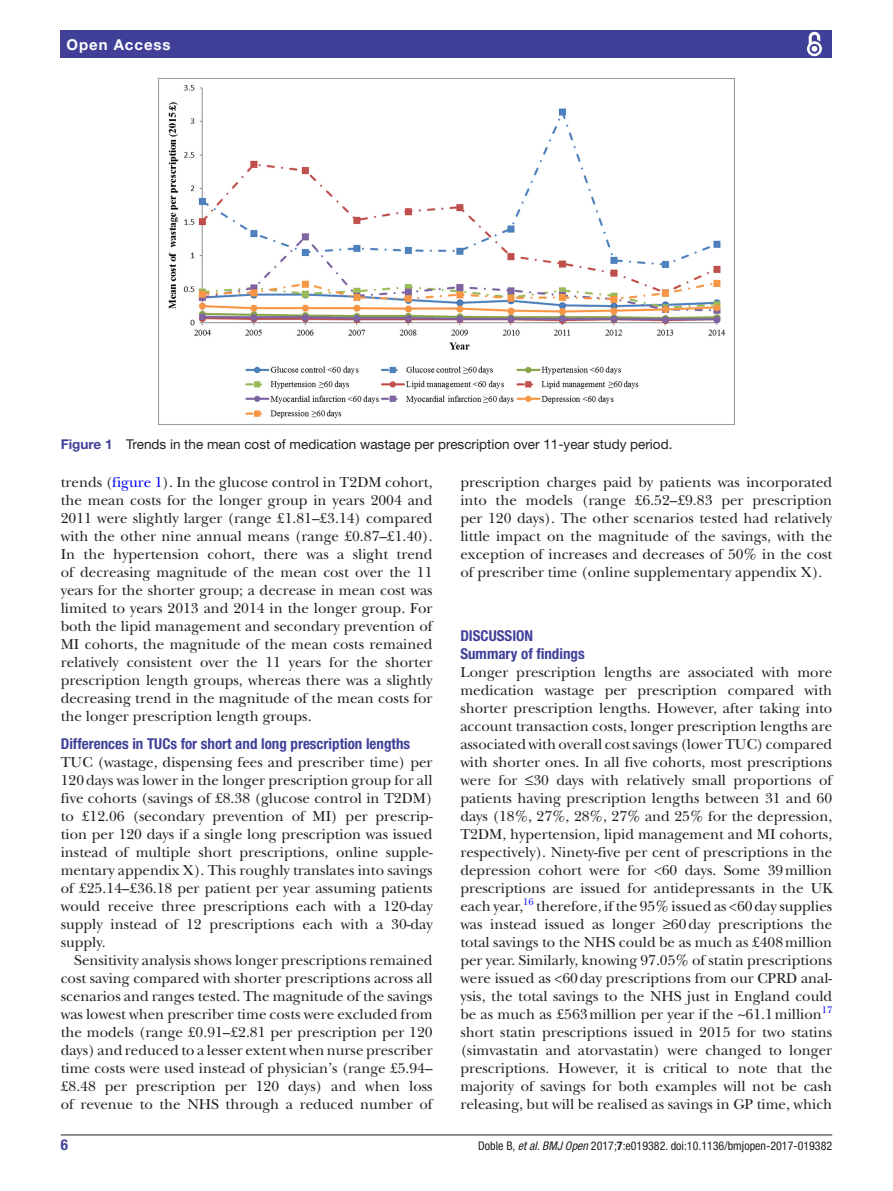
<style>
.page{position:relative;width:893px;height:1191px;background:#fff}
.page>*{position:absolute;margin:0;border:0;box-sizing:border-box;transform-origin:0 0}
.t1{font:15px/18px "New Baskerville";color:#231f20;text-align:justify}
.t2{font:700 condensed 15px/18px "Helvetica Neue LT Std";color:#414099}
.t3{font:700 15px "Helvetica Neue LT Std";letter-spacing:.065em;color:#fff}
.t4{font:13.5px "Helvetica Neue LT Std";color:#231f20}
.t5{font:condensed 12px "Helvetica Neue LT Std";color:#231f20}
.t6{font:9.9px "New Baskerville";color:#00f}
.s1{font-weight:700;color:#414099}
.s2{color:#00f}
.s3{font-style:italic}
.s4{font-weight:700}
</style>
<div class="page">
<hr style="left:61px;top:1134px;width:771px;height:1px;background:#231f20">
<div style="left:61px;top:31px;width:771px;height:27px;background:#414099"></div>
<svg style="left:807px;top:31px;width:15px;height:26px"></svg>
<img style="left:158px;top:78px;width:577px;height:347px">
<p class="t3" style="left:66px;top:35px;width:106px">Open Access</p>
<p class="t4" style="left:61px;top:436px;width:613px"><span class="s1">Figure 1</span> Trends in the mean cost of medication wastage per prescription over 11-year study period.</p>
<p class="t1" style="left:61px;top:473px;width:373px">trends (<span class="s2">figure 1</span>). In the glucose control in T2DM cohort, the mean costs for the longer group in years 2004 and 2011 were slightly larger (range £1.81–£3.14) compared with the other nine annual means (range £0.87–£1.40).<br>In the hypertension cohort, there was a slight trend of decreasing magnitude of the mean cost over the 11 years for the shorter group; a decrease in mean cost was limited to years 2013 and 2014 in the longer group. For both the lipid management and secondary prevention of MI cohorts, the magnitude of the mean costs remained relatively consistent over the 11 years for the shorter prescription length groups, whereas there was a slightly decreasing trend in the magnitude of the mean costs for the longer prescription length groups.</p>
<p class="t2" style="left:61px;top:734px;width:351px">Differences in TUCs for short and long prescription lengths</p>
<p class="t1" style="left:61px;top:753px;width:373px">TUC (wastage, dispensing fees and prescriber time) per 120days was lower in the longer prescription group for all five cohorts (savings of £8.38 (glucose control in T2DM) to £12.06 (secondary prevention of MI) per prescrip&shy;tion per 120 days if a single long prescription was issued instead of multiple short prescriptions, online supple&shy;mentary appendix X). This roughly translates into savings of £25.14–£36.18 per patient per year assuming patients would receive three prescriptions each with a 120-day supply instead of 12 prescriptions each with a 30-day supply.</p>
<p class="t1" style="left:61px;top:951px;width:373px;text-indent:14px">Sensitivity analysis shows longer prescriptions remained cost saving compared with shorter prescriptions across all scenarios and ranges tested. The magnitude of the savings was lowest when prescriber time costs were excluded from the models (range £0.91–£2.81 per prescription per 120 days) and reduced to a lesser extent when nurse prescriber time costs were used instead of physician’s (range £5.94– £8.48 per prescription per 120 days) and when loss of revenue to the NHS through a reduced number of</p>
<p class="t1" style="left:460px;top:473px;width:373px">prescription charges paid by patients was incorporated into the models (range £6.52–£9.83 per prescription per 120 days). The other scenarios tested had relatively little impact on the magnitude of the savings, with the exception of increases and decreases of 50% in the cost of prescriber time (online supplementary appendix X).</p>
<p class="t2" style="left:460px;top:626px;width:126px">Discussion<br>Summary of findings</p>
<p class="t1" style="left:460px;top:663px;width:373px">Longer prescription lengths are associated with more medication wastage per prescription compared with shorter prescription lengths. However, after taking into account transaction costs, longer prescription lengths are associated with overall cost savings (lower TUC) compared with shorter ones. In all five cohorts, most prescriptions were for ≤30 days with relatively small proportions of patients having prescription lengths between 31 and 60 days (18%, 27%, 28%, 27% and 25% for the depression, T2DM, hypertension, lipid management and MI cohorts, respectively). Ninety-five per cent of prescriptions in the depression cohort were for &lt;60 days. Some 39million prescriptions are issued for antidepressants in the UK each year,</p>
<p class="t6" style="left:523px;top:895px;width:12px">16</p>
<p class="t1" style="left:460px;top:897px;width:373px;text-indent:76px">therefore, if the 95% issued as &lt;60day supplies was instead issued as longer ≥60day prescriptions the total savings to the NHS could be as much as £408million per year. Similarly, knowing 97.05% of statin prescriptions were issued as &lt;60day prescriptions from our CPRD anal&shy;ysis, the total savings to the NHS just in England could be as much as £563million per year if the ~61.1million<sup>17 </sup>short statin prescriptions issued in 2015 for two statins (simvastatin and atorvastatin) were changed to longer prescriptions. However, it is critical to note that the majority of savings for both examples will not be cash releasing, but will be realised as savings in GP time, which</p>
<p class="t2" style="left:61px;top:1135px;width:9px">6</p>
<p class="t5" style="left:478px;top:1138px;width:356px">Doble B, <span class="s3">et al</span>. <span class="s3">BMJ Open</span> 2017;<span class="s4">7</span>:e019382. doi:10.1136/bmjopen-2017-019382</p>
</div>
